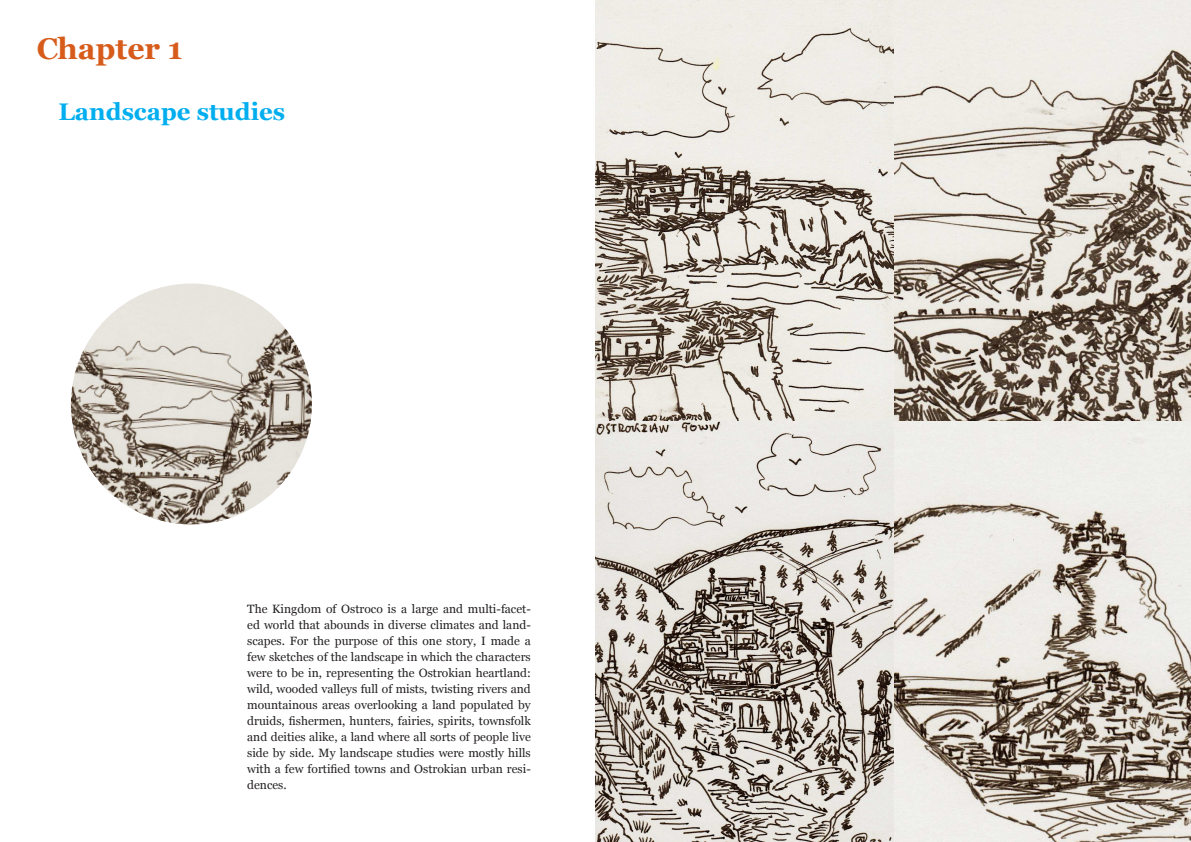
<style>
.page{position:relative;width:1191px;height:842px;background:#fff}
.page>*{position:absolute;margin:0;border:0;box-sizing:border-box;transform-origin:0 0}
.t1{font:700 30px "Georgia";color:#d75c1b}
.t2{font:700 24px "Georgia";color:#00aeef}
.t3{font:12px/16px "Georgia";color:#231f20;text-align:justify}
</style>
<div class="page">
<img style="left:71px;top:283px;width:241px;height:241px;border-radius:120px">
<img style="left:595px;top:0;width:596px;height:842px">
<h1 class="t1" style="left:36px;top:31px;width:148px">Chapter 1</h1>
<h2 class="t2" style="left:58px;top:98px;width:228px">Landscape studies</h2>
<p class="t3" style="left:247px;top:601px;width:285px">The Kingdom of Ostroco is a large and multi-facet&shy;ed world that abounds in diverse climates and land&shy;scapes. For the purpose of this one story, I made a few sketches of the landscape in which the characters were to be in, representing the Ostrokian heartland: wild, wooded valleys full of mists, twisting rivers and mountainous areas overlooking a land populated by druids, fishermen, hunters, fairies, spirits, townsfolk and deities alike, a land where all sorts of people live side by side. My landscape studies were mostly hills with a few fortified towns and Ostrokian urban resi&shy;dences.</p>
</div>
